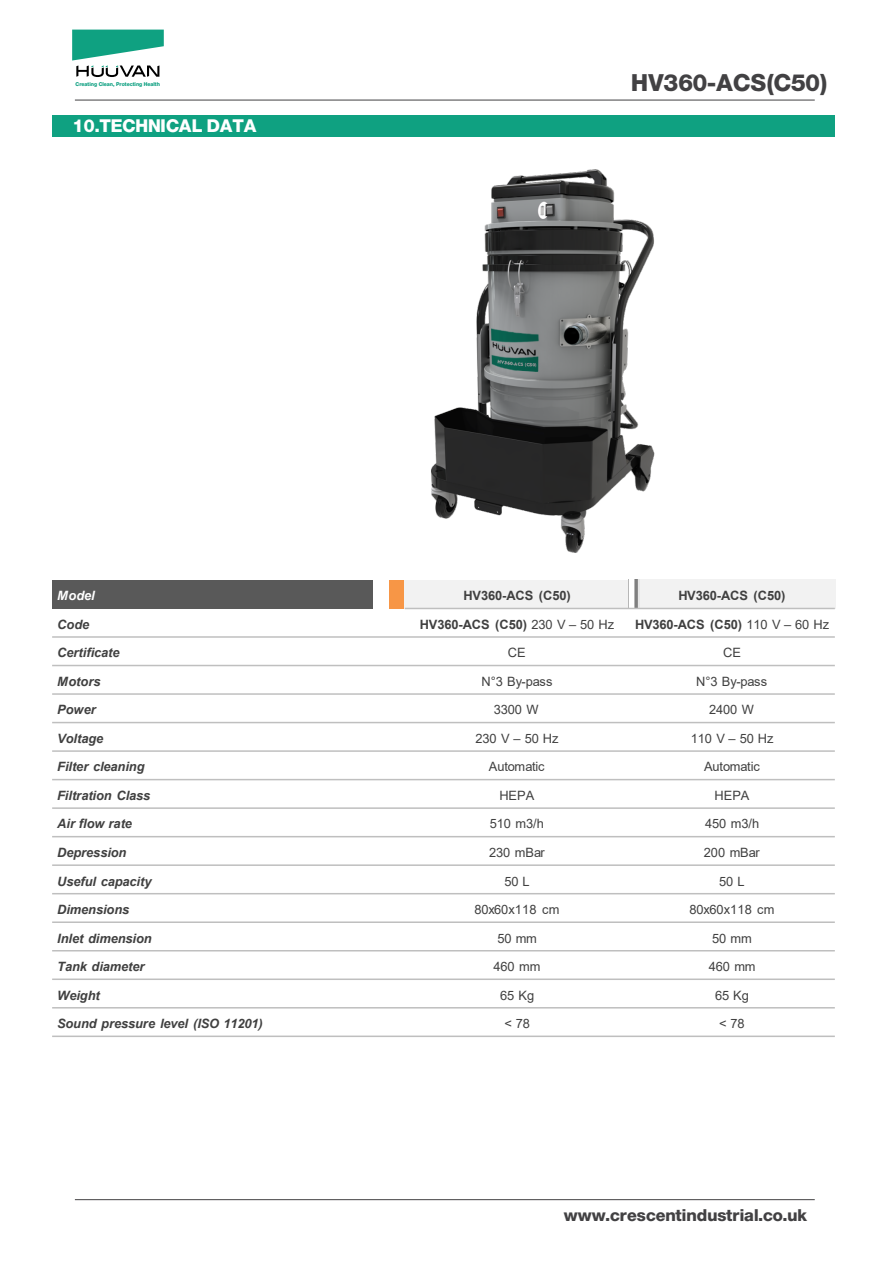
<style>
.page{position:relative;width:893px;height:1263px;background:#fff}
.page>*{position:absolute;margin:0;border:0;box-sizing:border-box;transform-origin:0 0}
.t1{font:800 23.85px "Neue Helvetica BQ";color:#424143}
.t2{font:800 18px "Neue Helvetica BQ";color:#fff}
.t3{font:800 16.8px "Neue Helvetica BQ";color:#424143}
.t4{font:italic 700 12.9px "Arial";letter-spacing:-.005em;color:#404040}
.t5{font:12.9px "Arial";letter-spacing:-.01em;color:#404040}
.t6{font:700 12.9px "Arial";letter-spacing:-.01em;color:#404040}
.t7{font:italic 700 12.9px "Arial";letter-spacing:-.005em;color:#fff}
.t8{font:800 5.4px "Neue Helvetica BQ";color:#0ea081;scale:.96 1}
.s1{font-weight:400}
</style>
<div class="page">
<hr style="left:75px;top:1199px;width:740px;height:1px;background:#424143">
<hr style="left:75px;top:100px;width:740px;height:1px;background:#424143">
<svg style="left:72px;top:30px;width:92px;height:47px"></svg>
<div style="left:52px;top:116px;width:783px;height:21px;background:#0fa181"></div>
<div style="left:52px;top:580px;width:321px;height:28px;background:#595959"></div>
<div style="left:389px;top:580px;width:16px;height:28px;background:#f79646"></div>
<div style="left:405px;top:580px;width:224px;height:28px;background:#f2f2f2"></div>
<div style="left:629px;top:580px;width:206px;height:28px;background:#f2f2f2"></div>
<hr style="left:405px;top:608px;width:224px;height:1px;background:#bfbfbf">
<hr style="left:629px;top:608px;width:206px;height:1px;background:#bfbfbf">
<hr style="left:52px;top:636px;width:783px;height:2px;background:#bfbfbf">
<hr style="left:52px;top:665px;width:783px;height:1px;background:#bfbfbf">
<hr style="left:52px;top:693px;width:783px;height:2px;background:#bfbfbf">
<hr style="left:52px;top:722px;width:783px;height:1px;background:#bfbfbf">
<hr style="left:52px;top:750px;width:783px;height:2px;background:#bfbfbf">
<hr style="left:52px;top:779px;width:783px;height:1px;background:#bfbfbf">
<hr style="left:52px;top:807px;width:783px;height:2px;background:#bfbfbf">
<hr style="left:52px;top:836px;width:783px;height:1px;background:#bfbfbf">
<hr style="left:52px;top:864px;width:783px;height:2px;background:#bfbfbf">
<hr style="left:52px;top:893px;width:783px;height:1px;background:#bfbfbf">
<hr style="left:52px;top:921px;width:783px;height:2px;background:#bfbfbf">
<hr style="left:52px;top:950px;width:783px;height:1px;background:#bfbfbf">
<hr style="left:52px;top:978px;width:783px;height:2px;background:#bfbfbf">
<hr style="left:52px;top:1007px;width:783px;height:1px;background:#bfbfbf">
<hr style="left:52px;top:1035px;width:783px;height:2px;background:#bfbfbf">
<img style="left:431px;top:169px;width:224px;height:384px">
<p class="t8" style="left:76px;top:81px;width:90px">Creating Clean, Protecting Health</p>
<h2 class="t2" style="left:73px;top:114px;width:185px">10.TECHNICAL DATA</h2>
<h1 class="t1" style="left:631px;top:67px;width:198px">HV360-ACS(C50)</h1>
<p class="t7" style="left:57px;top:587px;width:39px">Model</p>
<p class="t6" style="left:464px;top:587px;width:109px">HV360-ACS (C50)</p>
<p class="t6" style="left:678px;top:587px;width:109px">HV360-ACS (C50)</p>
<p class="t4" style="left:57px;top:616px;width:34px">Code</p>
<p class="t6" style="left:420px;top:615px;width:196px">HV360-ACS (C50) <span class="s1">230 V – 50 Hz</span></p>
<p class="t6" style="left:635px;top:615px;width:196px">HV360-ACS (C50) <span class="s1">110 V – 60 Hz</span></p>
<p class="t4" style="left:57px;top:644px;width:64px">Certificate</p>
<p class="t5" style="left:508px;top:644px;width:19px">CE</p>
<p class="t5" style="left:723px;top:644px;width:19px">CE</p>
<p class="t4" style="left:57px;top:673px;width:45px">Motors</p>
<p class="t5" style="left:481px;top:672px;width:73px">N°3 By-pass</p>
<p class="t5" style="left:696px;top:672px;width:73px">N°3 By-pass</p>
<p class="t4" style="left:57px;top:701px;width:40px">Power</p>
<p class="t5" style="left:494px;top:701px;width:46px">3300 W</p>
<p class="t5" style="left:709px;top:701px;width:46px">2400 W</p>
<p class="t4" style="left:57px;top:730px;width:48px">Voltage</p>
<p class="t5" style="left:476px;top:729px;width:84px">230 V – 50 Hz</p>
<p class="t5" style="left:691px;top:729px;width:84px">110 V – 50 Hz</p>
<p class="t4" style="left:57px;top:758px;width:89px">Filter cleaning</p>
<p class="t5" style="left:489px;top:758px;width:57px">Automatic</p>
<p class="t5" style="left:704px;top:758px;width:57px">Automatic</p>
<p class="t4" style="left:57px;top:787px;width:95px">Filtration Class</p>
<p class="t5" style="left:499px;top:786px;width:37px">HEPA</p>
<p class="t5" style="left:715px;top:786px;width:37px">HEPA</p>
<p class="t4" style="left:57px;top:815px;width:76px">Air flow rate</p>
<p class="t5" style="left:490px;top:815px;width:55px">510 m3/h</p>
<p class="t5" style="left:705px;top:815px;width:56px">450 m3/h</p>
<p class="t4" style="left:57px;top:844px;width:71px">Depression</p>
<p class="t5" style="left:489px;top:844px;width:57px">230 mBar</p>
<p class="t5" style="left:704px;top:844px;width:57px">200 mBar</p>
<p class="t4" style="left:57px;top:872px;width:96px">Useful capacity</p>
<p class="t5" style="left:504px;top:872px;width:27px">50 L</p>
<p class="t5" style="left:719px;top:872px;width:27px">50 L</p>
<p class="t4" style="left:57px;top:901px;width:74px">Dimensions</p>
<p class="t5" style="left:474px;top:901px;width:87px">80x60x118 cm</p>
<p class="t5" style="left:689px;top:901px;width:87px">80x60x118 cm</p>
<p class="t4" style="left:57px;top:929px;width:96px">Inlet dimension</p>
<p class="t5" style="left:497px;top:929px;width:41px">50 mm</p>
<p class="t5" style="left:712px;top:929px;width:41px">50 mm</p>
<p class="t4" style="left:57px;top:958px;width:89px">Tank diameter</p>
<p class="t5" style="left:494px;top:958px;width:48px">460 mm</p>
<p class="t5" style="left:709px;top:958px;width:48px">460 mm</p>
<p class="t4" style="left:57px;top:986px;width:44px">Weight</p>
<p class="t5" style="left:500px;top:986px;width:36px">65 Kg</p>
<p class="t5" style="left:715px;top:986px;width:36px">65 Kg</p>
<p class="t4" style="left:57px;top:1015px;width:207px">Sound pressure level (ISO 11201)</p>
<p class="t5" style="left:504px;top:1015px;width:27px">&lt; 78</p>
<p class="t5" style="left:719px;top:1015px;width:27px">&lt; 78</p>
<h3 class="t3" style="left:564px;top:1204px;width:245px">www.crescentindustrial.co.uk</h3>
</div>
